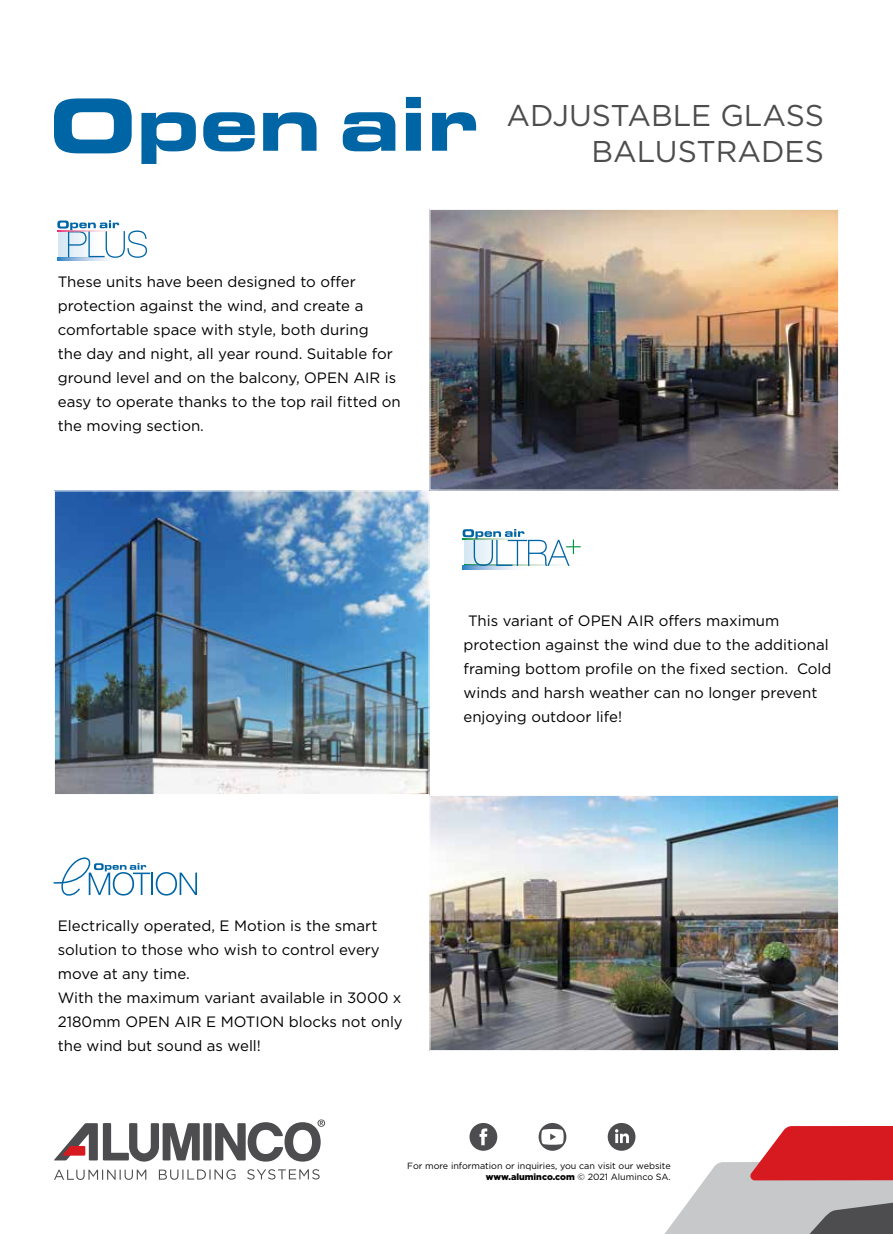
<style>
.page{position:relative;width:893px;height:1234px;background:#fff}
.page>*{position:absolute;margin:0;border:0;box-sizing:border-box;transform-origin:0 0}
.t1{font:30px/36px "Gotham Greek";color:#4d4d4f;text-align:right}
.t2{font:15px/24px "Gotham Greek";color:#000}
.t3{font:9px/10.8px "Gotham Greek";color:#000;text-align:right}
.s1{font-weight:900}
</style>
<div class="page">
<img style="left:56px;top:492px;width:371px;height:300px">
<div style="left:54px;top:490px;width:375px;height:304px;border:1px solid #fff"></div>
<img style="left:431px;top:211px;width:406px;height:277px">
<div style="left:429px;top:209px;width:410px;height:281px;border:1px solid #fff"></div>
<img style="left:431px;top:796px;width:406px;height:252px">
<div style="left:429px;top:794px;width:410px;height:256px;border:1px solid #fff"></div>
<svg style="left:54px;top:98px;width:78px;height:55px"></svg>
<svg style="left:141px;top:112px;width:55px;height:52px"></svg>
<svg style="left:203px;top:112px;width:52px;height:39px"></svg>
<svg style="left:263px;top:112px;width:54px;height:39px"></svg>
<svg style="left:343px;top:112px;width:52px;height:39px"></svg>
<svg style="left:406px;top:97px;width:15px;height:54px"></svg>
<svg style="left:432px;top:112px;width:44px;height:39px"></svg>
<svg style="left:57px;top:258px;width:52px;height:2px"></svg>
<svg style="left:57px;top:220px;width:90px;height:38px"></svg>
<svg style="left:463px;top:566px;width:52px;height:3px"></svg>
<svg style="left:463px;top:529px;width:118px;height:37px"></svg>
<hr style="left:151px;top:872px;width:2px;height:22px;background:#0065a5">
<svg style="left:156px;top:872px;width:41px;height:23px"></svg>
<svg style="left:54px;top:857px;width:96px;height:38px"></svg>
<svg style="left:665px;top:1126px;width:228px;height:107px"></svg>
<div style="left:203px;top:1122px;width:9px;height:38px;background:#4d4d4f"></div>
<svg style="left:215px;top:1119px;width:110px;height:42px"></svg>
<svg style="left:54px;top:1123px;width:146px;height:38px"></svg>
<svg style="left:54px;top:1169px;width:92px;height:10px"></svg>
<svg style="left:159px;top:1169px;width:77px;height:10px"></svg>
<svg style="left:247px;top:1169px;width:73px;height:10px"></svg>
<svg style="left:469px;top:1123px;width:28px;height:27px"></svg>
<svg style="left:539px;top:1123px;width:27px;height:27px"></svg>
<svg style="left:608px;top:1123px;width:27px;height:27px"></svg>
<p class="t2" style="left:58px;top:269px;width:345px">These units have been designed to offer protection against the wind, and create a comfortable space with style, both during<br>the day and night, all year round. Suitable for ground level and on the balcony, OPEN AIR is easy to operate thanks to the top rail fitted on the moving section.</p>
<h1 class="t1" style="left:507px;top:97px;width:319px">ADJUSTABLE GLASS<br>BALUSTRADES</h1>
<p class="t2" style="left:463px;top:608px;width:369px;text-indent:4px">This variant of OPEN AIR offers maximum protection against the wind due to the additional framing bottom profile on the fixed section. Cold winds and harsh weather can no longer prevent enjoying outdoor life!</p>
<p class="t2" style="left:58px;top:913px;width:346px">Electrically operated, E Motion is the smart solution to those who wish to control every move at any time.<br>With the maximum variant available in 3000 x 2180mm OPEN AIR E MOTION blocks not only the wind but sound as well!</p>
<p class="t3" style="left:407px;top:1160px;width:265px">For more information or inquiries, you can visit our website <span class="s1">www.aluminco.com</span> © 2021 Aluminco SA.</p>
</div>
